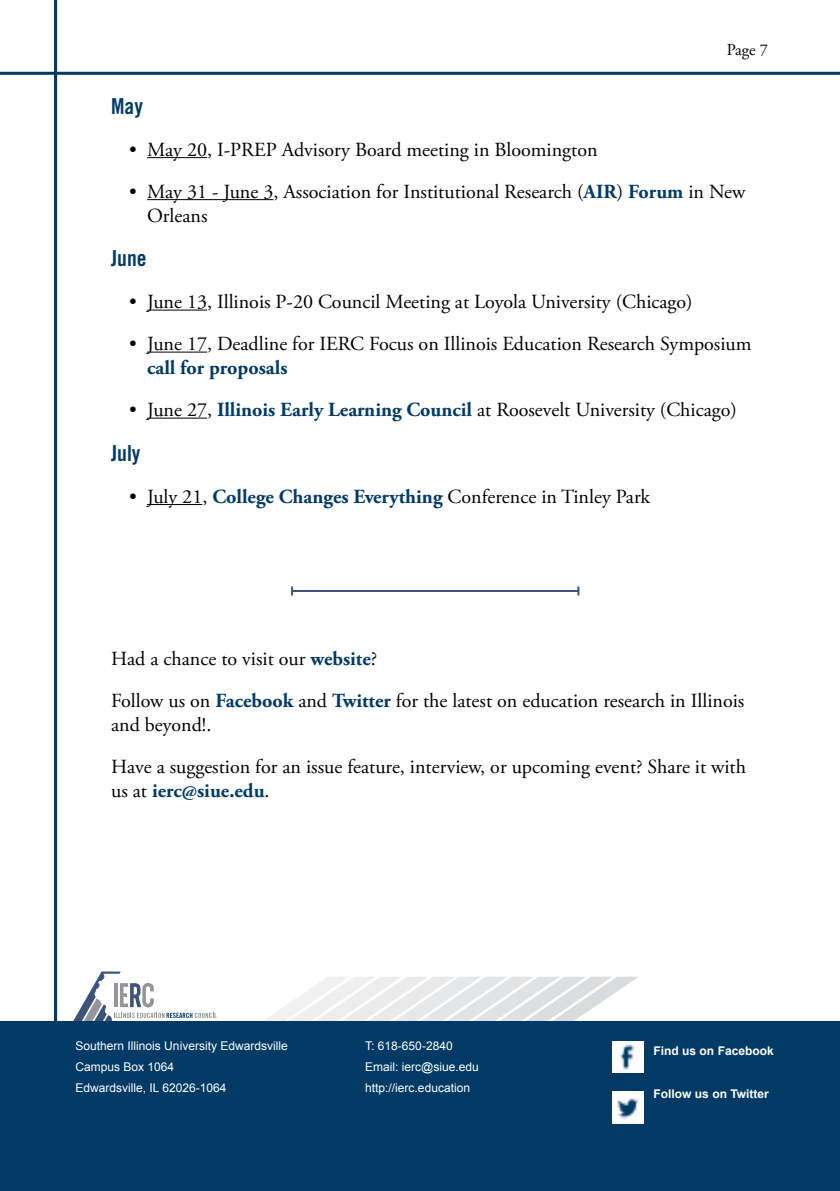
<style>
.page{position:relative;width:840px;height:1191px;background:#fff}
.page>*{position:absolute;margin:0;border:0;box-sizing:border-box;transform-origin:0 0}
.t1{font:22px "Trade Gothic LT Std Bd Cn 20";color:#003a65}
.t2{font:20px/42px "Adobe Garamond Pro";color:#000}
.t3{font:700 20px "Adobe Garamond Pro";color:#003a65}
.t4{font:16.4px "Adobe Garamond Pro";color:#000}
.t5{font:12px/21.2px "Arial";color:#fff}
.t6{font:700 12px "Arial";color:#fff}
.s1{font-weight:700;color:#003a65}
.s2{font-weight:400;color:#000}
</style>
<div class="page">
<hr style="left:0;top:72px;width:839px;height:3px;background:#003a65">
<hr style="left:54px;top:0;width:3px;height:1059px;background:#003a65">
<svg style="left:264px;top:976px;width:374px;height:45px"></svg>
<svg style="left:73px;top:971px;width:143px;height:50px"></svg>
<div style="left:0;top:1021px;width:839px;height:170px;background:#003a65"></div>
<img style="left:612px;top:1041px;width:31px;height:31px">
<img style="left:612px;top:1092px;width:31px;height:31px">
<hr style="left:147px;top:157px;width:60px;height:1px;background:#000">
<hr style="left:147px;top:199px;width:126px;height:1px;background:#000">
<hr style="left:147px;top:309px;width:60px;height:1px;background:#000">
<hr style="left:147px;top:351px;width:60px;height:1px;background:#000">
<hr style="left:147px;top:417px;width:60px;height:1px;background:#000">
<hr style="left:147px;top:504px;width:55px;height:1px;background:#000">
<hr style="left:292px;top:590px;width:286px;height:2px;background:#3c547c">
<svg style="left:291px;top:586px;width:2px;height:9px"></svg>
<svg style="left:577px;top:586px;width:2px;height:9px"></svg>
<p class="t4" style="left:726px;top:40px;width:43px">Page 7</p>
<p class="t1" style="left:111px;top:92px;width:33px">May</p>
<p class="t2" style="left:129px;top:129px;width:469px">• May 20, I-PREP Advisory Board meeting in Bloomington</p>
<p class="t2" style="left:147px;top:180px;width:599px;line-height:24px;text-indent:-18px">• May 31 - June 3, Association for Institutional Research (<span class="s1">AIR</span>) <span class="s1">Forum</span> in New<br>Orleans</p>
<p class="t1" style="left:111px;top:245px;width:37px">June</p>
<p class="t2" style="left:129px;top:281px;width:564px">• June 13, Illinois P-20 Council Meeting at Loyola University (Chicago)</p>
<p class="t2" style="left:129px;top:323px;width:623px">• June 17, Deadline for IERC Focus on Illinois Education Research Symposium</p>
<p class="t3" style="left:147px;top:356px;width:142px">call for proposals</p>
<p class="t2" style="left:129px;top:389px;width:609px">• June 27, <span class="s1">Illinois Early Learning Council</span> at Roosevelt University (Chicago)</p>
<p class="t1" style="left:111px;top:439px;width:31px">July</p>
<p class="t2" style="left:129px;top:476px;width:522px">• July 21, <span class="s1">College Changes Everything</span> Conference in Tinley Park</p>
<p class="t2" style="left:111px;top:638px;width:634px">Had a chance to visit our <span class="s1">website</span>?<br>Follow us on <span class="s1">Facebook</span> and <span class="s1">Twitter</span> for the latest on education research in Illinois</p>
<p class="t2" style="left:111px;top:704px;width:636px">and beyond!.<br>Have a suggestion for an issue feature, interview, or upcoming event? Share it with</p>
<p class="t3" style="left:111px;top:778px;width:160px"><span class="s2">us at</span> ierc@siue.edu<span class="s2">.</span></p>
<p class="t5" style="left:75px;top:1035px;width:214px">Southern Illinois University Edwardsville<br>Campus Box 1064<br>Edwardsville, IL 62026-1064</p>
<p class="t5" style="left:365px;top:1035px;width:115px">T: 618-650-2840<br>Email: ierc@siue.edu http://ierc.education</p>
<p class="t6" style="left:653px;top:1043px;width:122px">Find us on Facebook</p>
<p class="t6" style="left:653px;top:1085px;width:117px">Follow us on Twitter</p>
</div>
